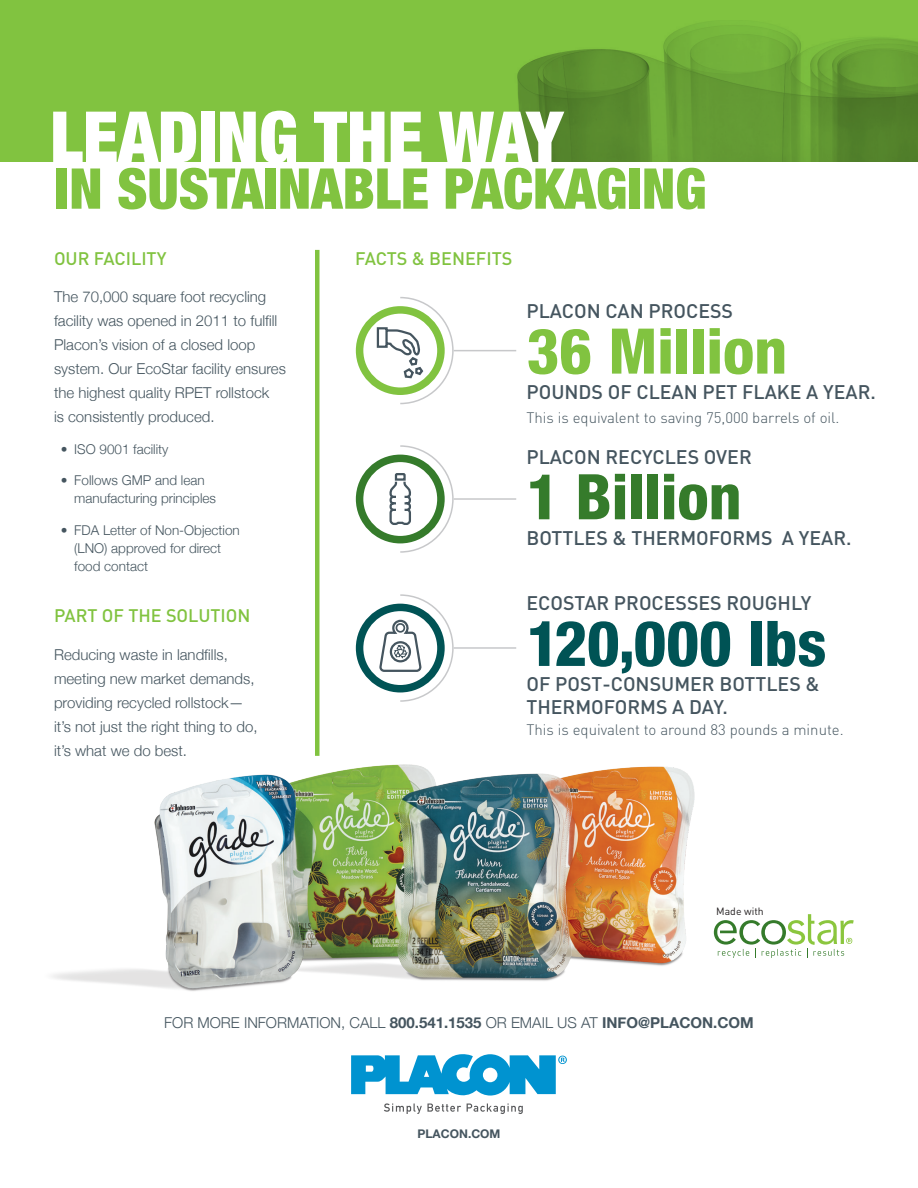
<style>
.page{position:relative;width:918px;height:1188px;background:#fff}
.page>*{position:absolute;margin:0;border:0;box-sizing:border-box;transform-origin:0 0}
.t1{font:900 condensed 70.95px "Helvetica Neue LT Std";color:#fff}
.Body{font:800 condensed 63px "Helvetica Neue LT Std";color:#005355}
.Body-2{font:800 condensed 63px "Helvetica Neue LT Std";color:#81c340}
.Body-3{font:800 condensed 63px "Helvetica Neue LT Std";color:#357b2b}
.t2{font:900 condensed 56.25px "Helvetica Neue LT Std";color:#81c340}
.Body-4{font:500 19.5px/22.5px "DIN";color:#45555f}
.Body_2{font:500 18px "DIN";color:#81c340}
.Body_2-2{font:300 15px/24px "Helvetica Neue";color:#45555f}
.Body-5{font:300 15px "DIN";color:#45555f}
.t3{font:300 13.5px/18px "Helvetica Neue";color:#45555f}
.t4{font:700 12px "Helvetica Neue LT Std";color:#45555f}
.t5{font:10.5px "DIN";color:#231f20}
.s1{font-weight:700}
</style>
<div class="page">
<svg style="left:351px;top:1054px;width:216px;height:42px"></svg>
<svg style="left:384px;top:1103px;width:77px;height:11px"></svg>
<svg style="left:467px;top:1104px;width:56px;height:10px"></svg>
<svg style="left:0;top:0;width:918px;height:162px;background:#76b43b"></svg>
<div style="left:315px;top:250px;width:5px;height:506px;background:#81c340"></div>
<hr style="left:454px;top:498px;width:62px;height:2px;background:#c7c8ca">
<svg style="left:360px;top:458px;width:81px;height:82px"></svg>
<div style="left:356px;top:455px;width:89px;height:88px;border:8px solid #357b2b;border-radius:50%"></div>
<svg style="left:388px;top:445px;width:66px;height:108px"></svg>
<hr style="left:454px;top:350px;width:62px;height:1px;background:#c7c8ca">
<svg style="left:360px;top:310px;width:81px;height:81px"></svg>
<div style="left:356px;top:306px;width:89px;height:89px;border:8px solid #81c340;border-radius:50%"></div>
<svg style="left:376px;top:297px;width:78px;height:108px"></svg>
<hr style="left:454px;top:647px;width:62px;height:2px;background:#c7c8ca">
<svg style="left:360px;top:607px;width:81px;height:82px"></svg>
<div style="left:356px;top:604px;width:89px;height:88px;border:8px solid #005355;border-radius:50%"></div>
<svg style="left:378px;top:594px;width:76px;height:108px"></svg>
<img style="left:52px;top:736px;width:662px;height:255px">
<svg style="left:714px;top:914px;width:140px;height:44px"></svg>
<p class="t1" style="left:50px;top:93px;width:515px">LEADING THE WAY</p>
<p class="t2" style="left:55px;top:154px;width:653px">IN SUSTAINABLE PACKAGING</p>
<p class="Body_2" style="left:54px;top:247px;width:114px">OUR FACILITY</p>
<p class="Body_2-2" style="left:54px;top:284px;width:233px">The 70,000 square foot recycling facility was opened in 2011 to fulfill Placon’s vision of a closed loop system. Our EcoStar facility ensures the highest quality RPET rollstock<br>is consistently produced.</p>
<p class="t3" style="left:61px;top:439px;width:109px">• ISO 9001 facility</p>
<p class="t3" style="left:74px;top:470px;width:143px;text-indent:-14px">• Follows GMP and lean manufacturing principles</p>
<p class="t3" style="left:74px;top:520px;width:167px;text-indent:-14px">• FDA Letter of Non-Objection (LNO) approved for direct food contact</p>
<p class="Body_2" style="left:54px;top:604px;width:198px">PART OF THE SOLUTION</p>
<p class="Body_2-2" style="left:54px;top:641px;width:205px">Reducing waste in landfills, meeting new market demands, providing recycled rollstock— it’s not just the right thing to do, it’s what we do best.</p>
<p class="Body_2" style="left:355px;top:247px;width:159px">FACTS &amp; BENEFITS</p>
<p class="Body-4" style="left:526px;top:299px;width:208px">PLACON CAN PROCESS</p>
<p class="Body-2" style="left:526px;top:312px;width:262px">36 Million</p>
<p class="Body-4" style="left:526px;top:380px;width:351px">POUNDS OF CLEAN PET FLAKE A YEAR.</p>
<p class="Body-5" style="left:526px;top:408px;width:315px">This is equivalent to saving 75,000 barrels of oil.</p>
<p class="Body-4" style="left:526px;top:445px;width:227px">PLACON RECYCLES OVER</p>
<p class="Body-3" style="left:526px;top:458px;width:217px">1 Billion</p>
<p class="Body-4" style="left:526px;top:526px;width:327px">BOTTLES &amp; THERMOFORMS A YEAR.</p>
<p class="Body-4" style="left:526px;top:591px;width:286px">ECOSTAR PROCESSES ROUGHLY</p>
<p class="Body" style="left:526px;top:605px;width:302px">120 000 lbs</p>
<p class="Body-4" style="left:526px;top:672px;width:295px">OF POST-CONSUMER BOTTLES &amp;<br>THERMOFORMS A DAY.</p>
<p class="Body" style="left:619px;top:601px;width:18px">,</p>
<p class="Body-5" style="left:526px;top:720px;width:319px">This is equivalent to around 83 pounds a minute.</p>
<p class="t5" style="left:716px;top:904px;width:49px">Made with</p>
<p class="Body_2-2" style="left:164px;top:1010px;width:591px">FOR MORE INFORMATION, CALL <span class="s1">800.541.1535</span> OR EMAIL US AT <span class="s1">INFO@PLACON.COM</span></p>
<p class="t4" style="left:418px;top:1127px;width:84px">PLACON.COM</p>
</div>
